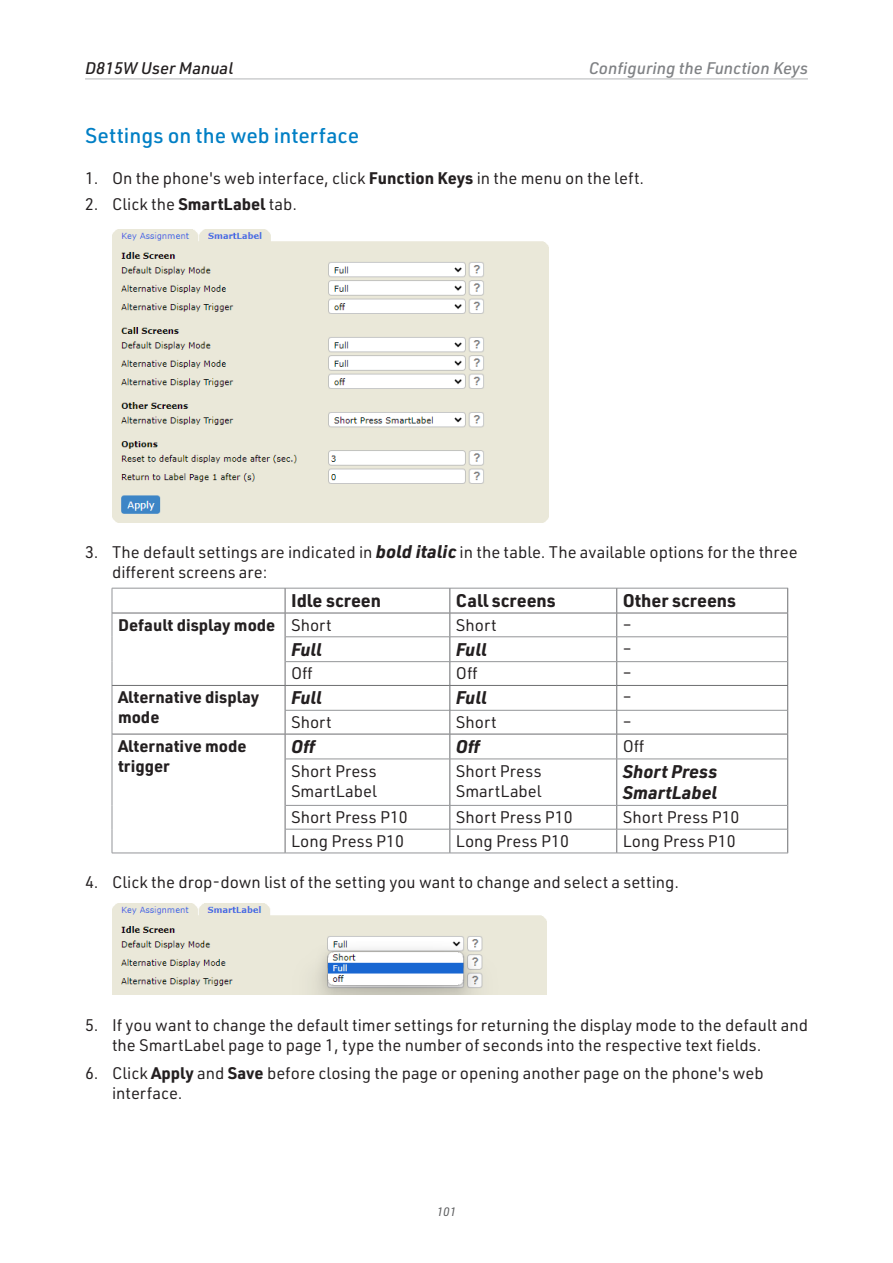
<style>
.page{position:relative;width:893px;height:1263px;background:#fff}
.page>*{position:absolute;margin:0;border:0;box-sizing:border-box;transform-origin:0 0}
.t1{font:500 21px "URWDIN";color:#007fc5}
.t2{font:italic 700 18px/21.6px "URWDIN";color:#231f20}
.t3{font:700 18px "URWDIN";color:#231f20}
.t4{font:16.5px/19.8px "URWDIN";color:#231f20}
.t5{font:700 16.5px/19.8px "URWDIN";color:#231f20}
.t6{font:italic 500 16.5px "URWDIN";color:#808285}
.t7{font:italic 500 16.5px "URWDIN";color:#231f20}
.t8{font:italic 12px "URWDIN";color:#57585a}
.s1{font-weight:700}
.s2{font-weight:700;font-style:italic;font-size:18px}
.s3{font-weight:400}
</style>
<div class="page">
<hr style="left:85px;top:78px;width:723px;height:1px;background:#bcbdc0">
<img style="left:112px;top:230px;width:436px;height:292px">
<hr style="left:112px;top:588px;width:173px;height:1px;background:#939598">
<hr style="left:285px;top:588px;width:165px;height:1px;background:#939598">
<hr style="left:450px;top:588px;width:167px;height:1px;background:#939598">
<hr style="left:617px;top:588px;width:171px;height:1px;background:#939598">
<hr style="left:285px;top:710px;width:165px;height:1px;background:#939598">
<hr style="left:450px;top:710px;width:167px;height:1px;background:#939598">
<hr style="left:617px;top:710px;width:170px;height:1px;background:#939598">
<hr style="left:112px;top:613px;width:173px;height:1px;background:#6c6d70">
<hr style="left:285px;top:613px;width:165px;height:1px;background:#6c6d70">
<hr style="left:450px;top:613px;width:167px;height:1px;background:#6c6d70">
<hr style="left:617px;top:613px;width:171px;height:1px;background:#6c6d70">
<hr style="left:112px;top:685px;width:173px;height:1px;background:#6c6d70">
<hr style="left:285px;top:685px;width:165px;height:1px;background:#6c6d70">
<hr style="left:450px;top:685px;width:167px;height:1px;background:#6c6d70">
<hr style="left:617px;top:685px;width:171px;height:1px;background:#6c6d70">
<hr style="left:285px;top:636px;width:165px;height:1px;background:#939598">
<hr style="left:450px;top:636px;width:167px;height:1px;background:#939598">
<hr style="left:617px;top:636px;width:170px;height:1px;background:#939598">
<hr style="left:285px;top:661px;width:165px;height:1px;background:#939598">
<hr style="left:450px;top:661px;width:167px;height:1px;background:#939598">
<hr style="left:617px;top:661px;width:170px;height:1px;background:#939598">
<hr style="left:112px;top:734px;width:173px;height:1px;background:#6c6d70">
<hr style="left:285px;top:734px;width:165px;height:1px;background:#6c6d70">
<svg style="left:285px;top:589px;width:1px;height:170px"></svg>
<hr style="left:450px;top:734px;width:167px;height:1px;background:#6c6d70">
<svg style="left:449px;top:589px;width:1px;height:170px"></svg>
<hr style="left:617px;top:734px;width:171px;height:1px;background:#6c6d70">
<svg style="left:616px;top:589px;width:1px;height:170px"></svg>
<svg style="left:787px;top:589px;width:1px;height:170px"></svg>
<hr style="left:285px;top:759px;width:1px;height:46px;background:#6c6d70">
<hr style="left:449px;top:759px;width:1px;height:46px;background:#6c6d70">
<hr style="left:616px;top:759px;width:1px;height:46px;background:#6c6d70">
<hr style="left:787px;top:759px;width:1px;height:46px;background:#6c6d70">
<svg style="left:285px;top:806px;width:1px;height:47px"></svg>
<svg style="left:449px;top:806px;width:1px;height:47px"></svg>
<svg style="left:616px;top:806px;width:1px;height:47px"></svg>
<svg style="left:787px;top:805px;width:1px;height:48px"></svg>
<svg style="left:112px;top:588px;width:1px;height:171px"></svg>
<hr style="left:112px;top:759px;width:1px;height:46px;background:#939598">
<hr style="left:285px;top:759px;width:165px;height:1px;background:#939598">
<hr style="left:450px;top:759px;width:167px;height:1px;background:#939598">
<hr style="left:617px;top:759px;width:170px;height:1px;background:#939598">
<hr style="left:285px;top:805px;width:165px;height:1px;background:#939598">
<hr style="left:450px;top:805px;width:167px;height:1px;background:#939598">
<hr style="left:617px;top:805px;width:170px;height:1px;background:#939598">
<svg style="left:112px;top:805px;width:1px;height:48px"></svg>
<hr style="left:285px;top:829px;width:165px;height:1px;background:#939598">
<hr style="left:450px;top:829px;width:167px;height:1px;background:#939598">
<hr style="left:617px;top:829px;width:170px;height:1px;background:#939598">
<hr style="left:112px;top:853px;width:173px;height:1px;background:#939598">
<hr style="left:285px;top:853px;width:165px;height:1px;background:#939598">
<hr style="left:450px;top:853px;width:167px;height:1px;background:#939598">
<hr style="left:617px;top:853px;width:171px;height:1px;background:#939598">
<img style="left:112px;top:904px;width:434px;height:91px">
<p class="t7" style="left:85px;top:57px;width:150px">D815W User Manual</p>
<p class="t6" style="left:589px;top:57px;width:221px">Configuring the Function Keys</p>
<p class="t1" style="left:85px;top:121px;width:276px">Settings on the web interface</p>
<p class="t4" style="left:85px;top:167px;width:561px">1. On the phone's web interface, click <span class="s1">Function Keys</span> in the menu on the left.</p>
<p class="t4" style="left:85px;top:194px;width:214px">2. Click the <span class="s1">SmartLabel</span> tab.</p>
<p class="t4" style="left:112px;top:542px;width:687px;text-indent:-27px">3. The default settings are indicated in <span class="s2">bold italic</span> in the table. The available options for the three different screens are:</p>
<p class="t3" style="left:291px;top:588px;width:92px">Idle screen</p>
<p class="t3" style="left:456px;top:588px;width:102px">Call screens</p>
<p class="t3" style="left:623px;top:588px;width:115px">Other screens</p>
<p class="t5" style="left:118px;top:614px;width:215px">Default display mode <span class="s3">Short</span></p>
<p class="t4" style="left:456px;top:614px;width:42px">Short</p>
<p class="t4" style="left:623px;top:614px;width:10px">–</p>
<p class="t2" style="left:291px;top:638px;width:32px">Full</p>
<p class="t2" style="left:456px;top:638px;width:32px">Full</p>
<p class="t4" style="left:623px;top:638px;width:10px">–</p>
<p class="t4" style="left:291px;top:663px;width:23px">Off</p>
<p class="t4" style="left:456px;top:663px;width:23px">Off</p>
<p class="t4" style="left:623px;top:663px;width:10px">–</p>
<p class="t5" style="left:118px;top:687px;width:143px">Alternative display mode</p>
<p class="t2" style="left:291px;top:686px;width:32px">Full</p>
<p class="t2" style="left:456px;top:686px;width:32px">Full</p>
<p class="t4" style="left:623px;top:687px;width:10px">–</p>
<p class="t4" style="left:291px;top:712px;width:42px">Short</p>
<p class="t4" style="left:456px;top:712px;width:42px">Short</p>
<p class="t4" style="left:623px;top:712px;width:10px">–</p>
<p class="t5" style="left:118px;top:735px;width:130px">Alternative mode trigger</p>
<p class="t2" style="left:291px;top:735px;width:27px">Off</p>
<p class="t2" style="left:456px;top:735px;width:27px">Off</p>
<p class="t4" style="left:623px;top:735px;width:23px">Off</p>
<p class="t4" style="left:291px;top:760px;width:87px">Short Press<br>SmartLabel</p>
<p class="t4" style="left:456px;top:760px;width:87px">Short Press<br>SmartLabel</p>
<p class="t2" style="left:623px;top:760px;width:96px">Short Press<br>SmartLabel</p>
<p class="t4" style="left:291px;top:807px;width:118px">Short Press P10</p>
<p class="t4" style="left:456px;top:807px;width:118px">Short Press P10</p>
<p class="t4" style="left:623px;top:807px;width:118px">Short Press P10</p>
<p class="t4" style="left:291px;top:831px;width:115px">Long Press P10</p>
<p class="t4" style="left:456px;top:831px;width:115px">Long Press P10</p>
<p class="t4" style="left:623px;top:831px;width:115px">Long Press P10</p>
<p class="t4" style="left:85px;top:872px;width:596px">4. Click the drop-down list of the setting you want to change and select a setting.</p>
<p class="t4" style="left:112px;top:1015px;width:697px;text-indent:-27px">5. If you want to change the default timer settings for returning the display mode to the default and the SmartLabel page to page 1, type the number of seconds into the respective text fields.</p>
<p class="t4" style="left:112px;top:1063px;width:653px;text-indent:-27px">6. Click <span class="s1">Apply</span> and <span class="s1">Save</span> before closing the page or opening another page on the phone's web interface.</p>
<p class="t8" style="left:437px;top:1204px;width:21px">101</p>
</div>
